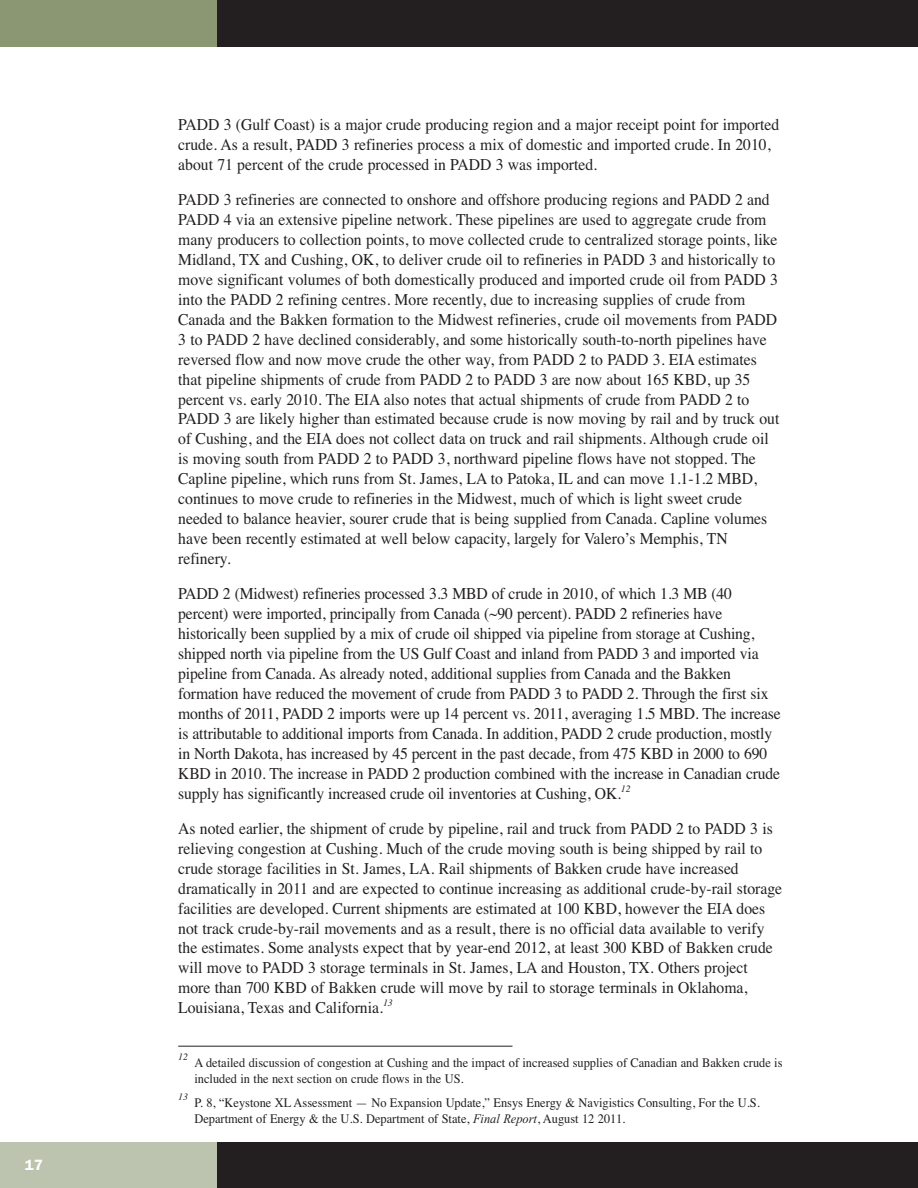
<style>
.page{position:relative;width:918px;height:1188px;background:#fff}
.page>*{position:absolute;margin:0;border:0;box-sizing:border-box;transform-origin:0 0}
.t1{font:16.5px/20px "Times";color:#231f20;scale:.95 1}
.t2{font:600 15px "Franklin Gothic";color:#fff}
.t3{font:13.05px/15.8px "Times";color:#231f20;scale:.95 1}
.t4{font:italic 9.75px "Times";color:#231f20}
.s1{font-family:"Times New Roman";font-style:italic}
</style>
<div class="page">
<hr style="left:178px;top:1046px;width:334px;height:1px;background:#231f20">
<div style="left:217px;top:1143px;width:701px;height:45px;background:#231f20"></div>
<div style="left:0;top:1143px;width:217px;height:45px;background:#bcc3ae"></div>
<div style="left:217px;top:0;width:701px;height:47px;background:#231f20"></div>
<div style="left:0;top:0;width:217px;height:47px;background:#8a9772"></div>
<p class="t2" style="left:25px;top:1160px;width:19px">17</p>
<p class="t1" style="left:178px;top:116px;width:634px">PADD 3 (Gulf Coast) is a major crude producing region and a major receipt point for imported crude. As a result, PADD 3 refineries process a mix of domestic and imported crude. In 2010, about 71 percent of the crude processed in PADD 3 was imported.</p>
<p class="t1" style="left:178px;top:191px;width:634px">PADD 3 refineries are connected to onshore and offshore producing regions and PADD 2 and PADD 4 via an extensive pipeline network. These pipelines are used to aggregate crude from many producers to collection points, to move collected crude to centralized storage points, like Midland, TX and Cushing, OK, to deliver crude oil to refineries in PADD 3 and historically to move significant volumes of both domestically produced and imported crude oil from PADD 3 into the PADD 2 refining centres. More recently, due to increasing supplies of crude from Canada and the Bakken formation to the Midwest refineries, crude oil movements from PADD 3 to PADD 2 have declined considerably, and some historically south-to-north pipelines have reversed flow and now move crude the other way, from PADD 2 to PADD 3. EIA estimates that pipeline shipments of crude from PADD 2 to PADD 3 are now about 165 KBD, up 35 percent vs. early 2010. The EIA also notes that actual shipments of crude from PADD 2 to PADD 3 are likely higher than estimated because crude is now moving by rail and by truck out of Cushing, and the EIA does not collect data on truck and rail shipments. Although crude oil is moving south from PADD 2 to PADD 3, northward pipeline flows have not stopped. The Capline pipeline, which runs from St. James, LA to Patoka, IL and can move 1.1-1.2 MBD, continues to move crude to refineries in the Midwest, much of which is light sweet crude needed to balance heavier, sourer crude that is being supplied from Canada. Capline volumes have been recently estimated at well below capacity, largely for Valero’s Memphis, TN refinery.</p>
<p class="t1" style="left:178px;top:585px;width:636px">PADD 2 (Midwest) refineries processed 3.3 MBD of crude in 2010, of which 1.3 MB (40 percent) were imported, principally from Canada (~90 percent). PADD 2 refineries have historically been supplied by a mix of crude oil shipped via pipeline from storage at Cushing, shipped north via pipeline from the US Gulf Coast and inland from PADD 3 and imported via pipeline from Canada. As already noted, additional supplies from Canada and the Bakken formation have reduced the movement of crude from PADD 3 to PADD 2. Through the first six months of 2011, PADD 2 imports were up 14 percent vs. 2011, averaging 1.5 MBD. The increase is attributable to additional imports from Canada. In addition, PADD 2 crude production, mostly in North Dakota, has increased by 45 percent in the past decade, from 475 KBD in 2000 to 690<br>KBD in 2010. The increase in PADD 2 production combined with the increase in Canadian crude supply has significantly increased crude oil inventories at Cushing, OK.<sup>12</sup></p>
<p class="t1" style="left:178px;top:820px;width:637px">As noted earlier, the shipment of crude by pipeline, rail and truck from PADD 2 to PADD 3 is relieving congestion at Cushing. Much of the crude moving south is being shipped by rail to crude storage facilities in St. James, LA. Rail shipments of Bakken crude have increased dramatically in 2011 and are expected to continue increasing as additional crude-by-rail storage facilities are developed. Current shipments are estimated at 100 KBD, however the EIA does not track crude-by-rail movements and as a result, there is no official data available to verify the estimates. Some analysts expect that by year-end 2012, at least 300 KBD of Bakken crude will move to PADD 3 storage terminals in St. James, LA and Houston, TX. Others project more than 700 KBD of Bakken crude will move by rail to storage terminals in Oklahoma, Louisiana, Texas and California.<sup>13</sup></p>
<p class="t4" style="left:178px;top:1053px;width:11px">12</p>
<p class="t3" style="left:194px;top:1056px;width:621px">A detailed discussion of congestion at Cushing and the impact of increased supplies of Canadian and Bakken crude is included in the next section on crude flows in the US.</p>
<p class="t4" style="left:178px;top:1093px;width:11px">13</p>
<p class="t3" style="left:194px;top:1096px;width:597px">P. 8, “Keystone XL Assessment — No Expansion Update,” Ensys Energy &amp; Navigistics Consulting, For the U.S.<br>Department of Energy &amp; the U.S. Department of State, <span class="s1">Final Report</span>, August 12 2011.</p>
</div>
